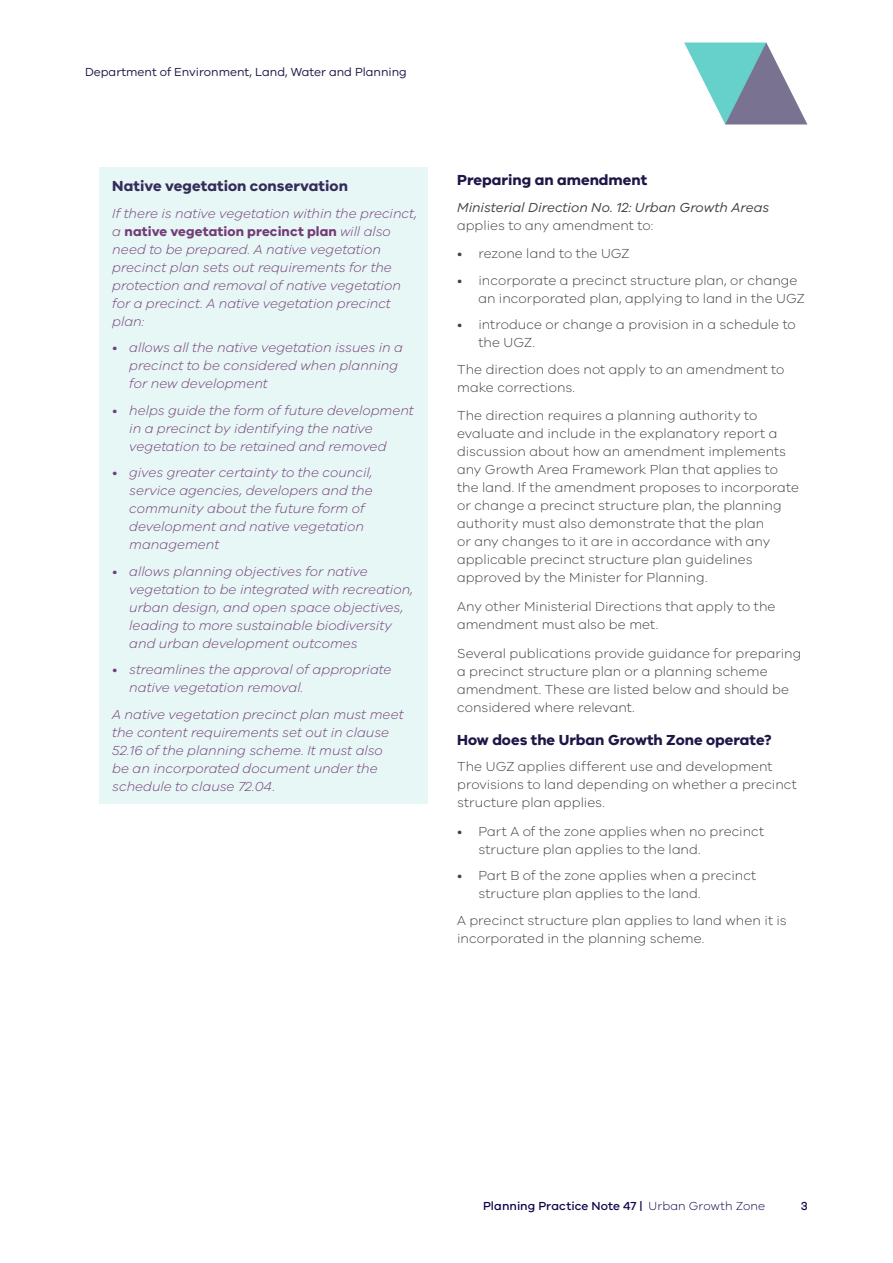
<style>
.page{position:relative;width:893px;height:1263px;background:#fff}
.page>*{position:absolute;margin:0;border:0;box-sizing:border-box;transform-origin:0 0}
.t1{font:700 15px "VIC";color:#201547}
.t2{font:700 15px "VIC";letter-spacing:.005em;color:#362c5a}
.t3{font:300 13.5px/18px "VIC";letter-spacing:.005em;color:#414042}
.t4{font:italic 300 13.5px/18px "VIC";color:#743c76}
.t5{font:italic 13.5px "VIC";color:#414042}
.t6{font:12px "VIC";color:#201547}
.t7{font:500 12px "VIC";letter-spacing:.005em;color:#100249}
.s1{font-weight:700;font-style:normal}
.s2{font-weight:300}
</style>
<div class="page">
<svg style="left:684px;top:43px;width:123px;height:81px"></svg>
<div style="left:100px;top:168px;width:328px;height:37px;background:#e6f7f6"></div>
<div style="left:100px;top:196px;width:328px;height:143px;background:#e6f7f6"></div>
<div style="left:100px;top:330px;width:328px;height:71px;background:#e6f7f6"></div>
<div style="left:100px;top:393px;width:328px;height:71px;background:#e6f7f6"></div>
<div style="left:100px;top:455px;width:328px;height:107px;background:#e6f7f6"></div>
<div style="left:100px;top:554px;width:328px;height:107px;background:#e6f7f6"></div>
<div style="left:100px;top:652px;width:328px;height:53px;background:#e6f7f6"></div>
<div style="left:100px;top:697px;width:328px;height:107px;background:#e6f7f6"></div>
<p class="t6" style="left:85px;top:65px;width:323px">Department of Environment, Land, Water and Planning</p>
<p class="t2" style="left:112px;top:177px;width:237px">Native vegetation conservation</p>
<p class="t4" style="left:112px;top:204px;width:306px">If there is native vegetation within the precinct, a <span class="s1">native vegetation precinct plan</span> will also need to be prepared. A native vegetation precinct plan sets out requirements for the protection and removal of native vegetation for a precinct. A native vegetation precinct plan:</p>
<p class="t4" style="left:129px;top:338px;width:275px;text-indent:-17px">• allows all the native vegetation issues in a precinct to be considered when planning for new development</p>
<p class="t4" style="left:129px;top:401px;width:286px;text-indent:-17px">• helps guide the form of future development in a precinct by identifying the native vegetation to be retained and removed</p>
<p class="t4" style="left:129px;top:463px;width:245px;text-indent:-17px">• gives greater certainty to the council, service agencies, developers and the community about the future form of development and native vegetation management</p>
<p class="t4" style="left:129px;top:562px;width:285px;text-indent:-17px">• allows planning objectives for native vegetation to be integrated with recreation, urban design, and open space objectives, leading to more sustainable biodiversity and urban development outcomes</p>
<p class="t4" style="left:129px;top:660px;width:264px;text-indent:-17px">• streamlines the approval of appropriate native vegetation removal.</p>
<p class="t4" style="left:112px;top:705px;width:293px">A native vegetation precinct plan must meet the content requirements set out in clause 52.16 of the planning scheme. It must also<br>be an incorporated document under the schedule to clause 72.04.</p>
<p class="t1" style="left:457px;top:171px;width:192px">Preparing an amendment</p>
<p class="t5" style="left:457px;top:199px;width:314px">Ministerial Direction No. 12: Urban Growth Areas</p>
<p class="t3" style="left:457px;top:216px;width:198px">applies to any amendment to:</p>
<p class="t3" style="left:457px;top:244px;width:174px">• rezone land to the UGZ</p>
<p class="t3" style="left:478px;top:271px;width:328px;text-indent:-21px">• incorporate a precinct structure plan, or change an incorporated plan, applying to land in the UGZ</p>
<p class="t3" style="left:478px;top:315px;width:319px;text-indent:-21px">• introduce or change a provision in a schedule to the UGZ.</p>
<p class="t3" style="left:457px;top:360px;width:329px">The direction does not apply to an amendment to make corrections.</p>
<p class="t3" style="left:457px;top:406px;width:343px">The direction requires a planning authority to evaluate and include in the explanatory report a discussion about how an amendment implements any Growth Area Framework Plan that applies to the land. If the amendment proposes to incorporate or change a precinct structure plan, the planning authority must also demonstrate that the plan<br>or any changes to it are in accordance with any applicable precinct structure plan guidelines approved by the Minister for Planning.</p>
<p class="t3" style="left:457px;top:597px;width:320px">Any other Ministerial Directions that apply to the amendment must also be met.</p>
<p class="t3" style="left:457px;top:644px;width:346px">Several publications provide guidance for preparing a precinct structure plan or a planning scheme amendment. These are listed below and should be considered where relevant.</p>
<p class="t1" style="left:457px;top:730px;width:316px">How does the Urban Growth Zone operate?</p>
<p class="t3" style="left:457px;top:757px;width:341px">The UGZ applies different use and development provisions to land depending on whether a precinct structure plan applies.</p>
<p class="t3" style="left:478px;top:822px;width:287px;text-indent:-21px">• Part A of the zone applies when no precinct structure plan applies to the land.</p>
<p class="t3" style="left:478px;top:866px;width:279px;text-indent:-21px">• Part B of the zone applies when a precinct structure plan applies to the land.</p>
<p class="t3" style="left:457px;top:911px;width:331px">A precinct structure plan applies to land when it is incorporated in the planning scheme.</p>
<p class="t7" style="left:483px;top:1198px;width:284px">Planning Practice Note 47 | <span class="s2">Urban Growth Zone</span></p>
<p class="t7" style="left:801px;top:1198px;width:8px">3</p>
</div>
